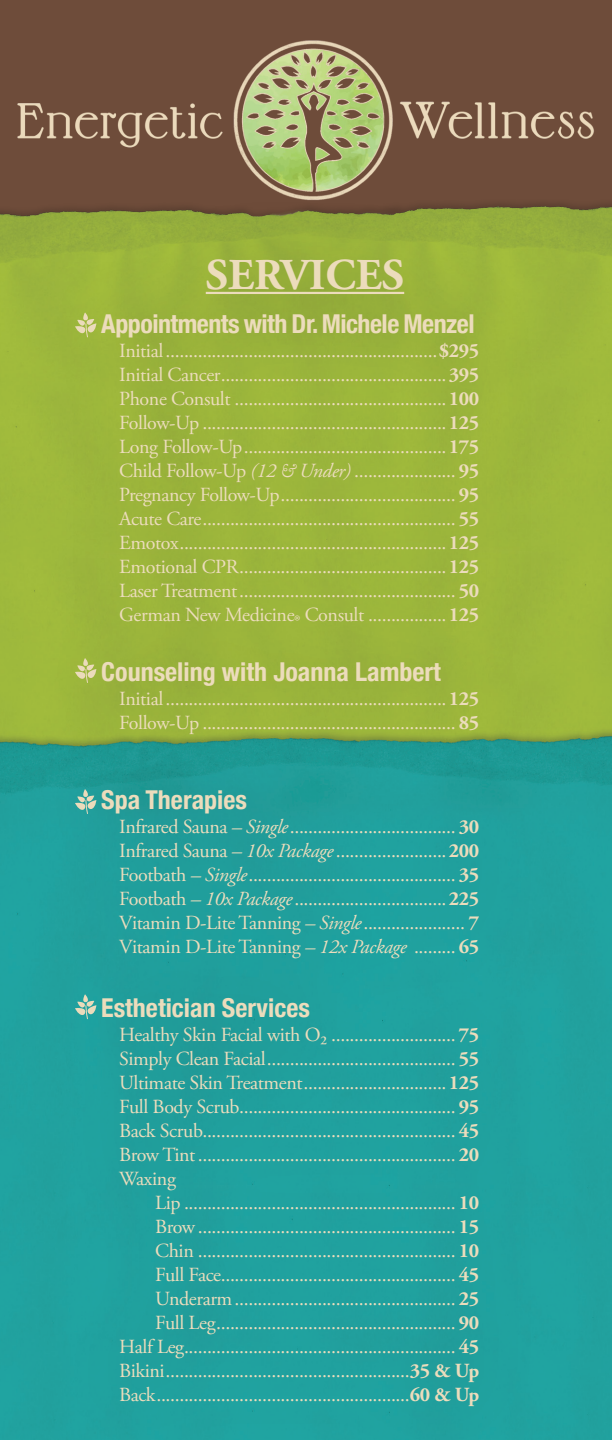
<style>
.page{position:relative;width:612px;height:1440px;background:#fff}
.page>*{position:absolute;margin:0;border:0;box-sizing:border-box;transform-origin:0 0}
.t1{font:700 44px "Adobe Garamond Pro";color:#ecdcbc}
.t2{font:700 condensed 26px "Helvetica Neue";color:#ecdcbc}
.t3{font:700 condensed 26px "Helvetica Neue";letter-spacing:-.02em;color:#ecdcbc}
.t4{font:20px "Adobe Garamond Pro";letter-spacing:-.02em;color:#ecdcbc}
.s1{font-weight:700}
.s2{font-style:italic}
</style>
<div class="page">
<div style="left:0;top:0;width:612px;height:250px;background:#6e4c3a"></div>
<img style="left:0;top:204px;width:612px;height:1236px">
<div style="left:41px;top:194px;width:501px;height:1246px;background:#231f20;opacity:.35"></div>
<hr style="left:206px;top:292px;width:198px;height:2px;background:#ecdcbc">
<svg style="left:75px;top:994px;width:21px;height:25px"></svg>
<svg style="left:75px;top:789px;width:21px;height:25px"></svg>
<svg style="left:75px;top:658px;width:21px;height:25px"></svg>
<svg style="left:75px;top:312px;width:21px;height:25px"></svg>
<img style="left:17px;top:40px;width:577px;height:162px">
<p class="t1" style="left:206px;top:249px;width:200px">SERVICES</p>
<p class="t3" style="left:101px;top:302px;width:375px">Appointments with Dr. Michele Menzel</p>
<p class="t4" style="left:119px;top:338px;width:362px">Initial...........................................................<span class="s1">$295</span></p>
<p class="t4" style="left:119px;top:362px;width:362px">Initial Cancer.................................................<span class="s1">395</span></p>
<p class="t4" style="left:119px;top:386px;width:362px">Phone Consult ..............................................<span class="s1">100</span></p>
<p class="t4" style="left:119px;top:410px;width:362px">Follow-Up .....................................................<span class="s1">125</span></p>
<p class="t4" style="left:119px;top:434px;width:362px">Long Follow-Up............................................<span class="s1">175</span></p>
<p class="t4" style="left:119px;top:458px;width:362px">Child Follow-Up <span class="s2">(12 &amp; Under)</span> ...................... <span class="s1">95</span></p>
<p class="t4" style="left:119px;top:482px;width:362px">Pregnancy Follow-Up...................................... <span class="s1">95</span></p>
<p class="t4" style="left:119px;top:506px;width:362px">Acute Care....................................................... <span class="s1">55</span></p>
<p class="t4" style="left:119px;top:530px;width:362px">Emotox..........................................................<span class="s1">125</span></p>
<p class="t4" style="left:119px;top:554px;width:362px">Emotional CPR.............................................<span class="s1">125</span></p>
<p class="t4" style="left:119px;top:578px;width:362px">Laser Treatment............................................... <span class="s1">50</span></p>
<p class="t4" style="left:119px;top:602px;width:362px">German New Medicine® Consult .................<span class="s1">125</span></p>
<p class="t2" style="left:101px;top:650px;width:341px">Counseling with Joanna Lambert</p>
<p class="t4" style="left:119px;top:686px;width:362px">Initial.............................................................<span class="s1">125</span></p>
<p class="t4" style="left:119px;top:710px;width:362px">Follow-Up ....................................................... <span class="s1">85</span></p>
<p class="t2" style="left:101px;top:778px;width:147px">Spa Therapies</p>
<p class="t4" style="left:119px;top:814px;width:362px">Infrared Sauna <span class="s2">– Single</span>.................................... <span class="s1">30</span></p>
<p class="t4" style="left:119px;top:838px;width:362px">Infrared Sauna <span class="s2">– 10x Package</span>........................<span class="s1">200</span></p>
<p class="t4" style="left:119px;top:862px;width:362px">Footbath <span class="s2">– Single</span>............................................. <span class="s1">35</span></p>
<p class="t4" style="left:119px;top:886px;width:362px">Footbath <span class="s2">– 10x Package</span>.................................<span class="s1">225</span></p>
<p class="t4" style="left:119px;top:910px;width:362px">Vitamin D-Lite Tanning <span class="s2">– Single</span>...................... <span class="s1">7</span></p>
<p class="t4" style="left:119px;top:934px;width:362px">Vitamin D-Lite Tanning <span class="s2">– 12x Package</span> ......... <span class="s1">65</span></p>
<p class="t2" style="left:101px;top:986px;width:210px">Esthetician Services</p>
<p class="t4" style="left:119px;top:1022px;width:362px">Healthy Skin Facial with O₂ ........................... <span class="s1">75</span></p>
<p class="t4" style="left:119px;top:1046px;width:362px">Simply Clean Facial......................................... <span class="s1">55</span></p>
<p class="t4" style="left:119px;top:1070px;width:362px">Ultimate Skin Treatment...............................<span class="s1">125</span></p>
<p class="t4" style="left:119px;top:1094px;width:362px">Full Body Scrub............................................... <span class="s1">95</span></p>
<p class="t4" style="left:119px;top:1118px;width:362px">Back Scrub....................................................... <span class="s1">45</span></p>
<p class="t4" style="left:119px;top:1142px;width:362px">Brow Tint........................................................ <span class="s1">20</span></p>
<p class="t4" style="left:119px;top:1166px;width:58px">Waxing</p>
<p class="t4" style="left:155px;top:1190px;width:326px">Lip ........................................................... <span class="s1">10</span></p>
<p class="t4" style="left:155px;top:1214px;width:326px">Brow ........................................................ <span class="s1">15</span></p>
<p class="t4" style="left:155px;top:1238px;width:326px">Chin ........................................................ <span class="s1">10</span></p>
<p class="t4" style="left:155px;top:1262px;width:326px">Full Face................................................... <span class="s1">45</span></p>
<p class="t4" style="left:155px;top:1286px;width:326px">Underarm................................................ <span class="s1">25</span></p>
<p class="t4" style="left:155px;top:1310px;width:326px">Full Leg.................................................... <span class="s1">90</span></p>
<p class="t4" style="left:119px;top:1334px;width:362px">Half Leg........................................................... <span class="s1">45</span></p>
<p class="t4" style="left:119px;top:1358px;width:362px">Bikini.....................................................<span class="s1">35 &amp; Up</span></p>
<p class="t4" style="left:119px;top:1382px;width:362px">Back.......................................................<span class="s1">60 &amp; Up</span></p>
</div>
